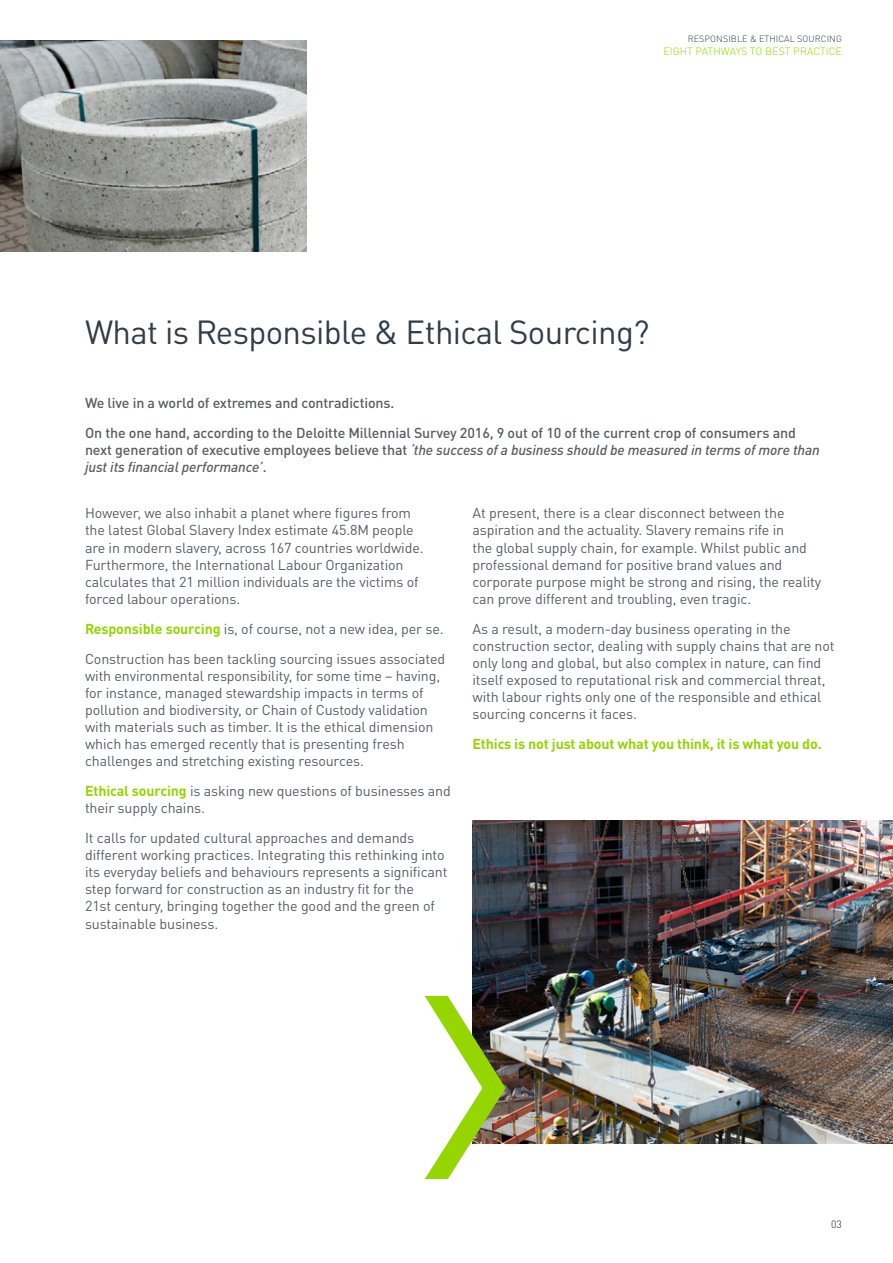
<style>
.page{position:relative;width:893px;height:1263px;background:#fff}
.page>*{position:absolute;margin:0;border:0;box-sizing:border-box;transform-origin:0 0}
.t1{font:33px "DINOT";letter-spacing:-.02em;color:#333d47}
.t2{font:14.25px/17.1px "DINOT";letter-spacing:-.01em;color:#575e62}
.t3{font:500 14.25px/29.8px "DINOT";letter-spacing:-.01em;color:#575e62}
.t4{font:italic 500 14.25px/17.1px "DINOT";letter-spacing:-.01em;color:#575e62}
.t5{font:700 14.25px "DINOT";letter-spacing:-.01em;color:#95d600}
.t6{font:300 10.5px "DINOT";letter-spacing:.01em;color:#95d600}
.t7{font:300 10.5px "DINOT";color:#1d1d1b}
.t8{font:300 9px "DINOT";letter-spacing:.01em;color:#333d47}
.s1{font-style:normal}
.s2{font-weight:700;color:#95d600}
</style>
<div class="page">
<img style="left:472px;top:821px;width:421px;height:323px">
<img style="left:0;top:40px;width:307px;height:211px">
<img style="left:424px;top:963px;width:93px;height:216px">
<div style="left:406px;top:971px;width:53px;height:25px;background:#fff"></div>
<p class="t8" style="left:688px;top:33px;width:156px">RESPONSIBLE &amp; ETHICAL SOURCING</p>
<p class="t6" style="left:663px;top:44px;width:180px">EIGHT PATHWAYS TO BEST PRACTICE</p>
<h1 class="t1" style="left:85px;top:312px;width:566px">What is Responsible &amp; Ethical Sourcing?</h1>
<p class="t3" style="left:85px;top:387px;width:712px">We live in a world of extremes and contradictions.<br>On the one hand, according to the Deloitte Millennial Survey 2016, 9 out of 10 of the current crop of consumers and</p>
<p class="t4" style="left:85px;top:441px;width:736px"><span class="s1">next generation of executive employees believe that</span> ‘the success of a business should be measured in terms of more than just its financial performance’<span class="s1">.</span></p>
<p class="t2" style="left:85px;top:504px;width:340px">However, we also inhabit a planet where figures from the latest Global Slavery Index estimate 45.8M people are in modern slavery, across 167 countries worldwide.<br>Furthermore, the International Labour Organization calculates that 21 million individuals are the victims of forced labour operations.</p>
<p class="t2" style="left:85px;top:613px;width:362px;line-height:29.8px"><span class="s2">Responsible sourcing</span> is, of course, not a new idea, per se.<br>Construction has been tackling sourcing issues associated</p>
<p class="t2" style="left:85px;top:667px;width:357px">with environmental responsibility, for some time – having, for instance, managed stewardship impacts in terms of pollution and biodiversity, or Chain of Custody validation with materials such as timber. It is the ethical dimension which has emerged recently that is presenting fresh challenges and stretching existing resources.</p>
<p class="t2" style="left:85px;top:782px;width:367px"><span class="s2">Ethical sourcing</span> is asking new questions of businesses and their supply chains.</p>
<p class="t2" style="left:85px;top:829px;width:364px">It calls for updated cultural approaches and demands different working practices. Integrating this rethinking into its everyday beliefs and behaviours represents a significant step forward for construction as an industry fit for the<br>21st century, bringing together the good and the green of sustainable business.</p>
<p class="t2" style="left:472px;top:504px;width:350px">At present, there is a clear disconnect between the aspiration and the actuality. Slavery remains rife in<br>the global supply chain, for example. Whilst public and professional demand for positive brand values and corporate purpose might be strong and rising, the reality can prove different and troubling, even tragic.</p>
<p class="t2" style="left:472px;top:620px;width:364px">As a result, a modern-day business operating in the construction sector, dealing with supply chains that are not only long and global, but also complex in nature, can find itself exposed to reputational risk and commercial threat, with labour rights only one of the responsible and ethical sourcing concerns it faces.</p>
<p class="t5" style="left:472px;top:735px;width:351px">Ethics is not just about what you think, it is what you do.</p>
<p class="t7" style="left:831px;top:1217px;width:12px">03</p>
</div>
